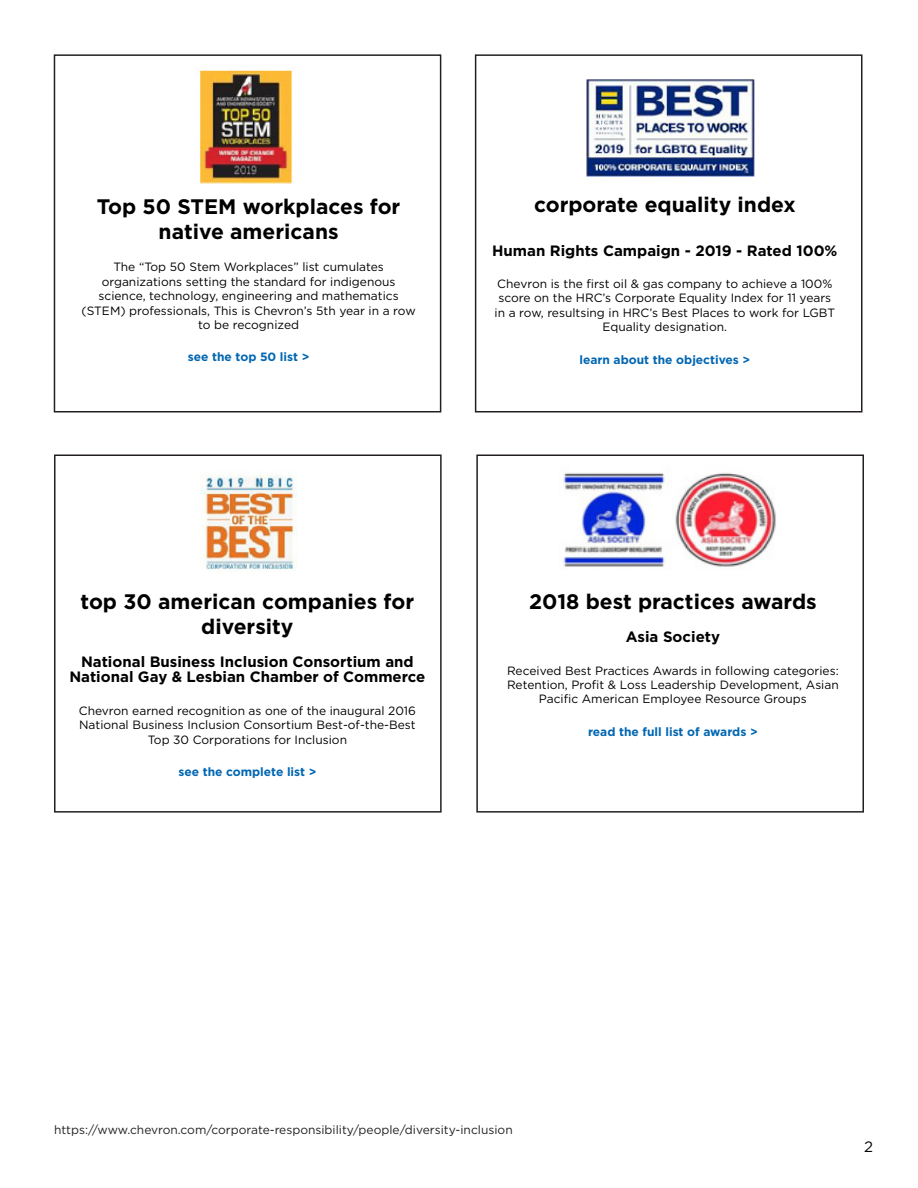
<style>
.page{position:relative;width:918px;height:1188px;background:#fff}
.page>*{position:absolute;margin:0;border:0;box-sizing:border-box;transform-origin:0 0}
.Title_header_38pt_bo{font:700 21px/25.2px "Gotham";color:#000;text-align:center}
.Title_header_38pt_bo-2{font:700 15px/15px "Gotham";color:#000;text-align:center}
.t1{font:15px "Gotham";color:#040503}
.Title_header_38pt_bo-3{font:12px/14.4px "Gotham";color:#000;text-align:center}
.Title_header_38pt_bo-4{font:700 12px "Gotham";color:#0066b2}
.t2{font:12px "Gotham";color:#231f20}
</style>
<div class="page">
<img style="left:586px;top:79px;width:169px;height:98px">
<div style="left:475px;top:54px;width:387px;height:358px;border:2px solid #231f20"></div>
<div style="left:54px;top:54px;width:387px;height:358px;border:2px solid #231f20"></div>
<img style="left:199px;top:68px;width:94px;height:116px">
<img style="left:200px;top:474px;width:98px;height:96px">
<img style="left:558px;top:473px;width:218px;height:94px">
<div style="left:54px;top:454px;width:388px;height:359px;border:2px solid #231f20"></div>
<div style="left:476px;top:454px;width:388px;height:359px;border:2px solid #231f20"></div>
<p class="Title_header_38pt_bo" style="left:97px;top:194px;width:305px">Top 50 STEM workplaces for native americans</p>
<p class="Title_header_38pt_bo-3" style="left:82px;top:260px;width:336px">The “Top 50 Stem Workplaces” list cumulates organizations setting the standard for indigenous science, technology, engineering and mathematics (STEM) professionals, This is Chevron’s 5th year in a row to be recognized</p>
<p class="Title_header_38pt_bo-4" style="left:188px;top:349px;width:123px">see the top 50 list &gt;</p>
<p class="Title_header_38pt_bo" style="left:534px;top:192px;width:263px">corporate equality index</p>
<p class="Title_header_38pt_bo-2" style="left:492px;top:243px;width:347px">Human Rights Campaign - 2019 - Rated 100%</p>
<p class="Title_header_38pt_bo-3" style="left:495px;top:276px;width:342px">Chevron is the first oil &amp; gas company to achieve a 100% score on the HRC’s Corporate Equality Index for 11 years in a row, resultsing in HRC’s Best Places to work for LGBT Equality designation.</p>
<p class="Title_header_38pt_bo-4" style="left:579px;top:351px;width:172px">learn about the objectives &gt;</p>
<p class="Title_header_38pt_bo" style="left:81px;top:589px;width:335px">top 30 american companies for diversity</p>
<p class="Title_header_38pt_bo-2" style="left:69px;top:655px;width:358px">National Business Inclusion Consortium and<br>National Gay &amp; Lesbian Chamber of Commerce</p>
<p class="Title_header_38pt_bo-3" style="left:79px;top:703px;width:339px">Chevron earned recognition as one of the inaugural 2016<br>National Business Inclusion Consortium Best-of-the-Best<br>Top 30 Corporations for Inclusion</p>
<p class="Title_header_38pt_bo-4" style="left:178px;top:764px;width:140px">see the complete list &gt;</p>
<p class="Title_header_38pt_bo" style="left:529px;top:589px;width:289px">2018 best practices awards</p>
<p class="Title_header_38pt_bo-2" style="left:626px;top:629px;width:96px">Asia Society</p>
<p class="Title_header_38pt_bo-3" style="left:507px;top:663px;width:333px">Received Best Practices Awards in following categories:<br>Retention, Profit &amp; Loss Leadership Development, Asian<br>Pacific American Employee Resource Groups</p>
<p class="Title_header_38pt_bo-4" style="left:588px;top:724px;width:171px">read the full list of awards &gt;</p>
<p class="t2" style="left:54px;top:1122px;width:460px">https://www.chevron.com/corporate-responsibility/people/diversity-inclusion</p>
<p class="t1" style="left:864px;top:1137px;width:10px">2</p>
</div>
